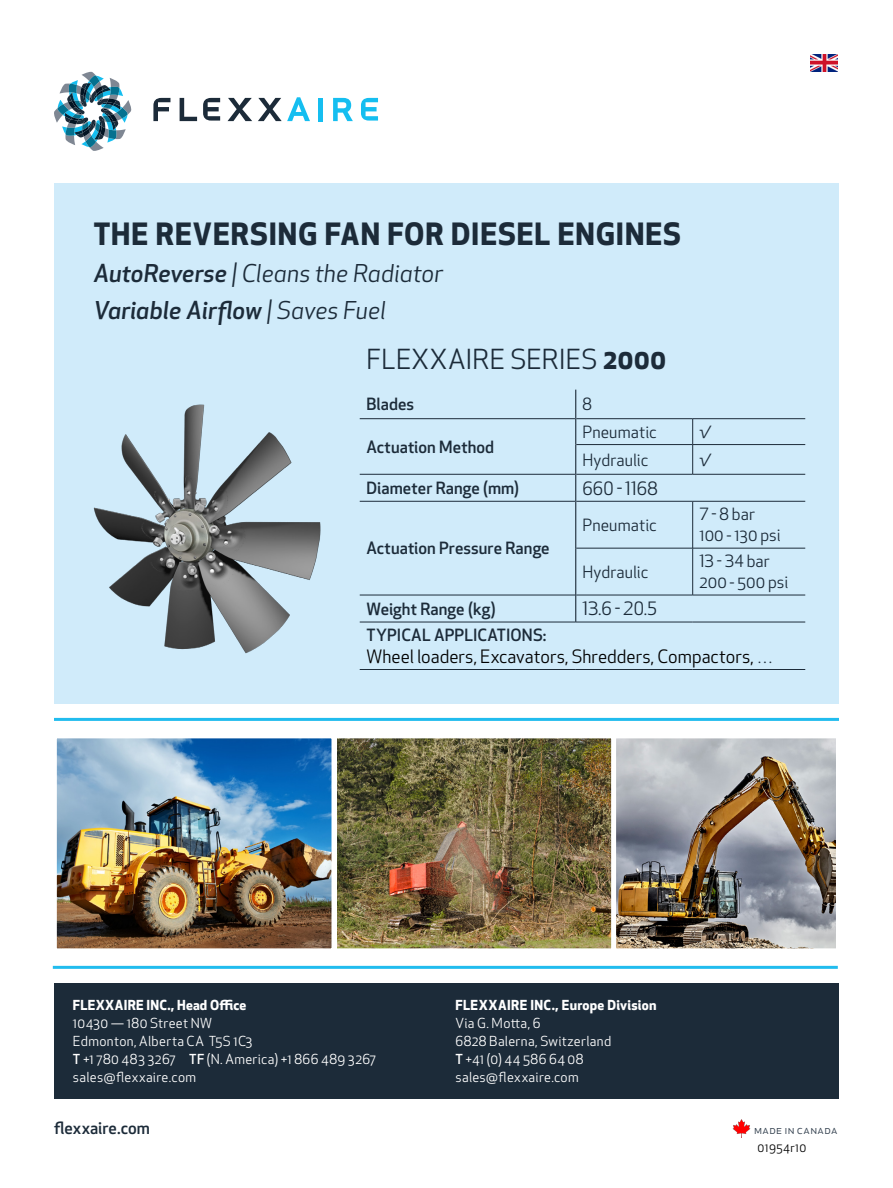
<style>
.page{position:relative;width:893px;height:1188px;background:#fff}
.page>*{position:absolute;margin:0;border:0;box-sizing:border-box;transform-origin:0 0}
.t1{font:700 30px "Apex New";letter-spacing:.03em;color:#1c2b39}
.t2{font:27px "Apex New";letter-spacing:.01em;color:#1c2b39}
.t3{font:italic 24px/36.8px "Apex New";letter-spacing:.005em;color:#1c2b39}
.t4{font:18px "Apex New";color:#000}
.t5{font:18px "Apex New";letter-spacing:.005em;color:#1c2b39}
.t6{font:500 16.5px "Apex New";letter-spacing:.005em;color:#1c2b39}
.t7{font:16.5px/21px "Apex New";letter-spacing:.005em;color:#1c2b39}
.t8{font:13.5px/18px "Apex New";letter-spacing:.025em;color:#fff}
.t9{font:700 13.5px "Apex New";letter-spacing:.02em;color:#fff}
.t10{font:12px "Apex New";letter-spacing:.035em;color:#354250}
.t11{font:12px "Apex New";letter-spacing:.035em;color:#000}
.s1{font-weight:500}
.s2{font-weight:700}
.s3{font-size:16.5px;color:#1c2b39}
</style>
<div class="page">
<hr style="left:54px;top:718px;width:785px;height:3px;background:#21bcee">
<img style="left:811px;top:54px;width:26px;height:18px">
<div style="left:54px;top:983px;width:785px;height:116px;background:#1c2b39"></div>
<svg style="left:54px;top:72px;width:78px;height:79px"></svg>
<svg style="left:180px;top:98px;width:17px;height:23px"></svg>
<svg style="left:228px;top:98px;width:24px;height:23px"></svg>
<svg style="left:153px;top:98px;width:17px;height:23px"></svg>
<svg style="left:203px;top:98px;width:17px;height:23px"></svg>
<svg style="left:258px;top:97px;width:52px;height:24px"></svg>
<div style="left:318px;top:98px;width:5px;height:23px;background:#15bef0"></div>
<svg style="left:333px;top:98px;width:20px;height:23px"></svg>
<svg style="left:361px;top:98px;width:17px;height:23px"></svg>
<img style="left:733px;top:1120px;width:18px;height:18px">
<hr style="left:53px;top:966px;width:785px;height:3px;background:#21bcee">
<div style="left:54px;top:183px;width:785px;height:176px;background:#d0ebfa"></div>
<img style="left:58px;top:739px;width:272px;height:208px">
<div style="left:54px;top:735px;width:280px;height:216px;border:3px solid #fff"></div>
<img style="left:617px;top:739px;width:218px;height:208px">
<div style="left:613px;top:735px;width:226px;height:216px;border:3px solid #fff"></div>
<img style="left:338px;top:739px;width:272px;height:208px">
<div style="left:333px;top:735px;width:281px;height:216px;border:3px solid #fff"></div>
<div style="left:54px;top:342px;width:785px;height:361px;background:#d0ebfa"></div>
<hr style="left:360px;top:418px;width:215px;height:1px;background:#1c2b39">
<hr style="left:576px;top:418px;width:117px;height:1px;background:#1c2b39">
<hr style="left:693px;top:418px;width:112px;height:1px;background:#1c2b39">
<hr style="left:576px;top:444px;width:117px;height:1px;background:#1c2b39">
<hr style="left:693px;top:444px;width:112px;height:1px;background:#1c2b39">
<svg style="left:692px;top:419px;width:1px;height:55px"></svg>
<hr style="left:360px;top:474px;width:215px;height:1px;background:#1c2b39">
<hr style="left:576px;top:474px;width:117px;height:1px;background:#1c2b39">
<hr style="left:693px;top:474px;width:112px;height:1px;background:#1c2b39">
<hr style="left:360px;top:501px;width:215px;height:1px;background:#1c2b39">
<hr style="left:576px;top:501px;width:117px;height:1px;background:#1c2b39">
<hr style="left:693px;top:501px;width:112px;height:1px;background:#1c2b39">
<hr style="left:692px;top:501px;width:1px;height:47px;background:#1c2b39">
<hr style="left:576px;top:548px;width:117px;height:1px;background:#1c2b39">
<hr style="left:693px;top:548px;width:112px;height:1px;background:#1c2b39">
<hr style="left:692px;top:548px;width:1px;height:47px;background:#1c2b39">
<hr style="left:360px;top:595px;width:215px;height:1px;background:#1c2b39">
<hr style="left:576px;top:595px;width:117px;height:1px;background:#1c2b39">
<hr style="left:693px;top:595px;width:112px;height:1px;background:#1c2b39">
<hr style="left:360px;top:622px;width:216px;height:1px;background:#1c2b39">
<hr style="left:576px;top:622px;width:117px;height:1px;background:#1c2b39">
<hr style="left:693px;top:622px;width:112px;height:1px;background:#1c2b39">
<hr style="left:360px;top:669px;width:216px;height:1px;background:#1c2b39">
<hr style="left:576px;top:669px;width:117px;height:1px;background:#1c2b39">
<hr style="left:693px;top:669px;width:112px;height:1px;background:#1c2b39">
<svg style="left:575px;top:390px;width:1px;height:111px"></svg>
<hr style="left:575px;top:501px;width:1px;height:47px;background:#1c2b39">
<hr style="left:575px;top:548px;width:1px;height:47px;background:#1c2b39">
<svg style="left:575px;top:595px;width:1px;height:27px"></svg>
<img style="left:93px;top:404px;width:228px;height:250px">
<h1 class="t1" style="left:94px;top:213px;width:589px">THE REVERSING FAN FOR DIESEL ENGINES</h1>
<h3 class="t3" style="left:94px;top:255px;width:351px"><span class="s1">AutoReverse</span> | Cleans the Radiator<br><span class="s1">Variable Airflow</span> | Saves Fuel</h3>
<h2 class="t2" style="left:366px;top:343px;width:301px">FLEXXAIRE SERIES <span class="s2">2000</span></h2>
<p class="t6" style="left:366px;top:393px;width:49px">Blades</p>
<p class="t7" style="left:582px;top:394px;width:11px">8</p>
<p class="t6" style="left:366px;top:436px;width:129px">Actuation Method</p>
<p class="t7" style="left:582px;top:421px;width:76px">Pneumatic</p>
<p class="t7" style="left:699px;top:421px;width:14px">√</p>
<p class="t7" style="left:582px;top:449px;width:67px">Hydraulic</p>
<p class="t7" style="left:699px;top:449px;width:14px">√</p>
<p class="t6" style="left:366px;top:477px;width:154px">Diameter Range (mm)</p>
<h3 class="t5" style="left:582px;top:477px;width:77px">660 - 1168</h3>
<p class="t6" style="left:366px;top:537px;width:185px">Actuation Pressure Range</p>
<p class="t7" style="left:582px;top:514px;width:76px">Pneumatic</p>
<p class="t7" style="left:699px;top:504px;width:83px">7 - 8 bar<br>100 - 130 psi</p>
<p class="t7" style="left:582px;top:561px;width:67px">Hydraulic</p>
<p class="t7" style="left:699px;top:551px;width:90px">13 - 34 bar<br>200 - 500 psi</p>
<p class="t6" style="left:366px;top:598px;width:131px">Weight Range (kg)</p>
<h3 class="t5" style="left:582px;top:597px;width:76px">13.6 - 20.5</h3>
<p class="t6" style="left:366px;top:624px;width:181px">TYPICAL APPLICATIONS:</p>
<h3 class="t4" style="left:366px;top:645px;width:408px">Wheel loaders, Excavators, Shredders, Compactors, <span class="s3">…</span></h3>
<p class="t9" style="left:73px;top:996px;width:175px">FLEXXAIRE INC., Head Office</p>
<p class="t8" style="left:73px;top:1014px;width:304px">10430 — 180 Street NW<br>Edmonton, Alberta CA T5S 1C3<br><span class="s1">T</span> +1 780 483 3267 <span class="s1">TF</span> (N. America) +1 866 489 3267 sales@flexxaire.com</p>
<p class="t9" style="left:455px;top:996px;width:203px">FLEXXAIRE INC., Europe Division</p>
<p class="t8" style="left:455px;top:1014px;width:157px">Via G. Motta, 6<br>6828 Balerna, Switzerland<br><span class="s1">T</span> +41 (0) 44 586 64 08 sales@flexxaire.com</p>
<p class="t6" style="left:54px;top:1117px;width:97px">flexxaire.com</p>
<p class="t10" style="left:754px;top:1122px;width:85px">made in canada</p>
<p class="t11" style="left:758px;top:1140px;width:50px">01954r10</p>
</div>
